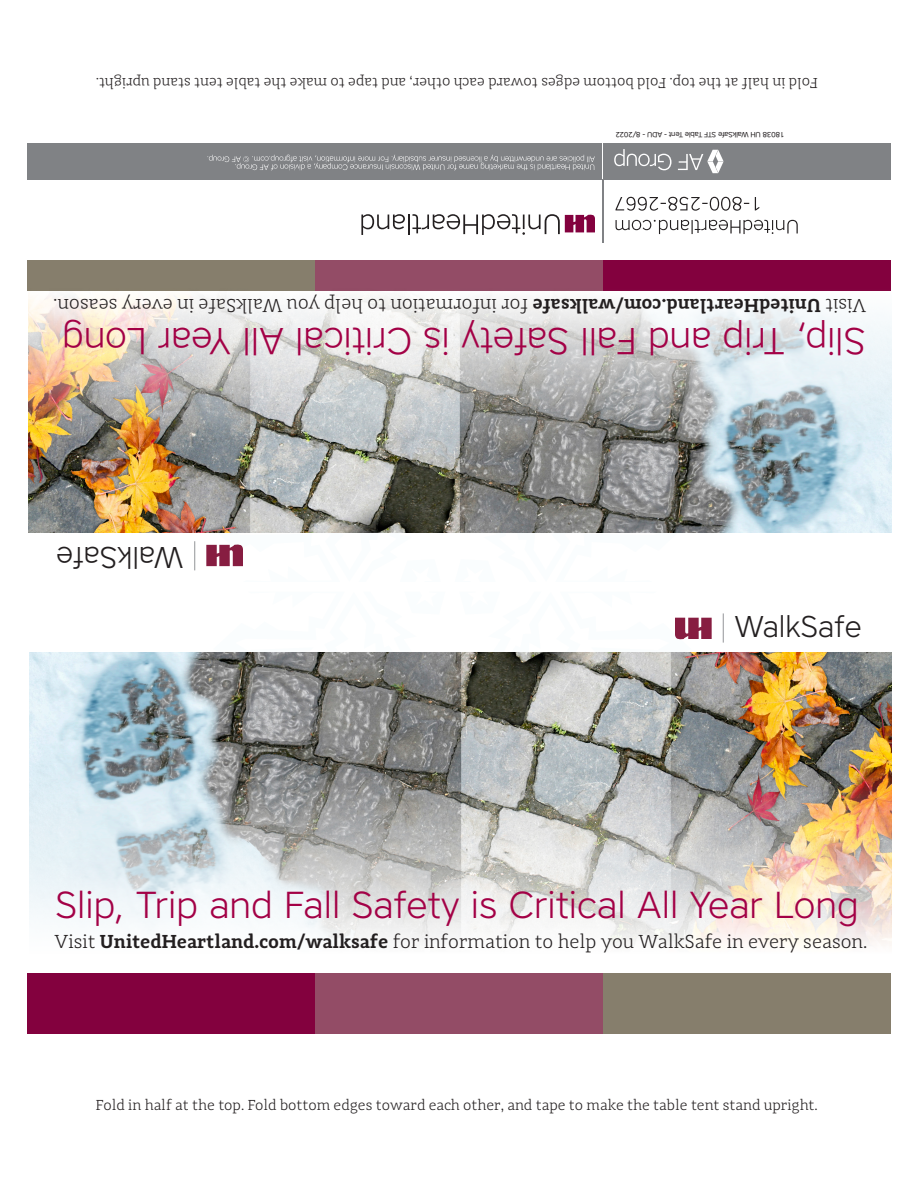
<style>
.page{position:relative;width:918px;height:1188px;background:#fff}
.page>*{position:absolute;margin:0;border:0;box-sizing:border-box;transform-origin:0 0}
.t1{font:300 37.5px "Core Sans A";color:#a30146}
.p__paragraphs{font:300 30px "Core Sans A";color:#231f20}
.t2{font:300 19.5px "Adagio Slab";color:#231f20}
.t3{font:300 15px "Adagio Slab";color:#231f20}
.t4{font:7.5px "Core Sans A";letter-spacing:-.03em;color:#231f20}
.s1{font-weight:600}
</style>
<div class="page">
<div style="left:603px;top:261px;width:288px;height:30px;background:#83013e"></div>
<div style="left:315px;top:261px;width:288px;height:30px;background:#934c66"></div>
<div style="left:27px;top:261px;width:288px;height:30px;background:#867e6c"></div>
<div style="left:27px;top:143px;width:575px;height:37px;background:#808285"></div>
<svg style="left:616px;top:197px;width:144px;height:14px"></svg>
<svg style="left:616px;top:220px;width:182px;height:14px"></svg>
<hr style="left:408px;top:215px;width:2px;height:20px;background:#231f20">
<svg style="left:361px;top:214px;width:44px;height:21px"></svg>
<svg style="left:412px;top:214px;width:183px;height:21px"></svg>
<hr style="left:602px;top:180px;width:1px;height:63px;background:#808285">
<div style="left:603px;top:143px;width:288px;height:37px;background:#808285"></div>
<svg style="left:614px;top:149px;width:58px;height:21px"></svg>
<svg style="left:678px;top:150px;width:46px;height:23px"></svg>
<svg style="left:207px;top:155px;width:388px;height:15px"></svg>
<img style="left:29px;top:296px;width:863px;height:237px">
<div style="left:27px;top:973px;width:288px;height:60px;background:#83013e"></div>
<div style="left:315px;top:973px;width:288px;height:60px;background:#934c66"></div>
<div style="left:603px;top:973px;width:288px;height:60px;background:#867e6c"></div>
<img style="left:29px;top:652px;width:863px;height:292px">
<svg style="left:206px;top:544px;width:37px;height:22px"></svg>
<svg style="left:194px;top:541px;width:1px;height:29px"></svg>
<svg style="left:675px;top:618px;width:37px;height:22px"></svg>
<hr style="left:723px;top:613px;width:1px;height:30px;background:#939598">
<p class="t3" style="left:818px;top:92px;width:723px;rotate:-180deg">Fold in half at the top. Fold bottom edges toward each other, and tape to make the table tent stand upright.</p>
<p class="t4" style="left:784px;top:139px;width:170px;rotate:-180deg">18038 UH WalkSafe STF Table Tent - ADU - 8/2022</p>
<p class="t2" style="left:866px;top:317px;width:814px;rotate:-180deg">Visit <span class="s1">UnitedHeartland.com/walksafe</span> for information to help you WalkSafe in every season.</p>
<p class="t1" style="left:866px;top:366px;width:805px;rotate:-180deg">Slip, Trip and Fall Safety is Critical All Year Long</p>
<p class="p__paragraphs" style="left:183px;top:577px;width:128px;rotate:-180deg">WalkSafe</p>
<p class="p__paragraphs" style="left:735px;top:607px;width:128px">WalkSafe</p>
<p class="t1" style="left:55px;top:881px;width:805px">Slip, Trip and Fall Safety is Critical All Year Long</p>
<p class="t2" style="left:55px;top:929px;width:814px">Visit <span class="s1">UnitedHeartland.com/walksafe</span> for information to help you WalkSafe in every season.</p>
<p class="t3" style="left:96px;top:1096px;width:723px">Fold in half at the top. Fold bottom edges toward each other, and tape to make the table tent stand upright.</p>
</div>
